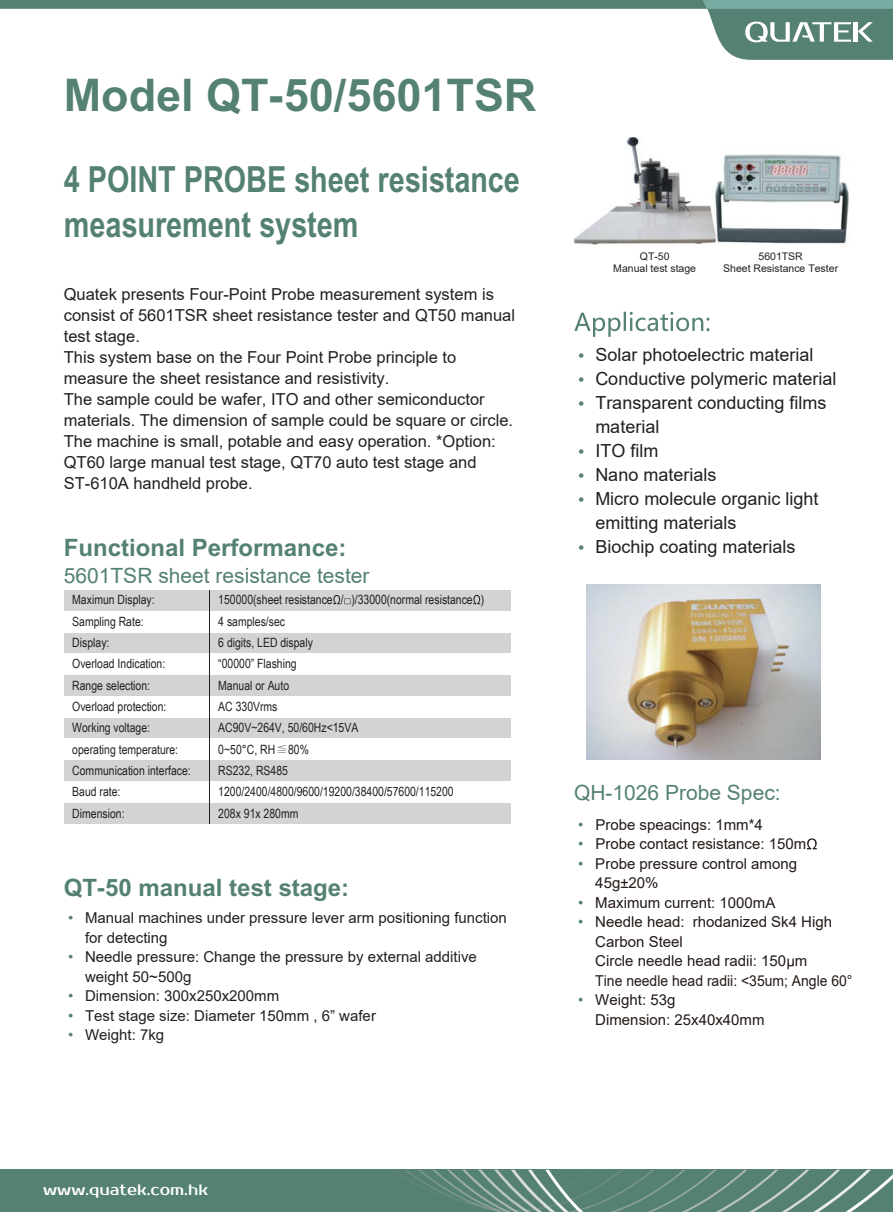
<style>
.page{position:relative;width:893px;height:1212px;background:#fff}
.page>*{position:absolute;margin:0;border:0;box-sizing:border-box;transform-origin:0 0}
.t1{font:700 45px "Arial";color:#548174}
.t2{font:700 36px/45px "Arial";color:#548174;scale:.8 1}
.t3{font:700 24px "Arial";color:#548174}
.t4{font:21px "Arial";color:#548174}
.t5{font:18px/24px "Arial";color:#231f20}
.t6{font:18px/24px "Arial";color:#548174;text-align:justify}
.t7{font:16.5px/21px "Arial";color:#231f20}
.t8{font:15px/19.5px "Arial";color:#231916}
.t9{font:15px/19.5px "Arial";color:#231f20}
.t10{font:15px "Prosto";color:#fff}
.t11{font:15px/19.5px "Arial";color:#548174;text-align:justify}
.t12{font:12.75px/21.3px "Arial Narrow";color:#231f20}
.t13{font:10.5px/12px "Arial";color:#231f20;text-align:center}
.s1{font-family:"Adobe Song Std";font-weight:300}
</style>
<div class="page">
<img style="left:574px;top:137px;width:275px;height:107px">
<svg style="left:574px;top:312px;width:135px;height:25px"></svg>
<svg style="left:807px;top:838px;width:10px;height:11px"></svg>
<svg style="left:787px;top:958px;width:7px;height:11px"></svg>
<img style="left:587px;top:584px;width:234px;height:175px">
<div style="left:64px;top:590px;width:446px;height:21px;background:#d1d3d4"></div>
<div style="left:64px;top:632px;width:446px;height:22px;background:#d1d3d4"></div>
<div style="left:64px;top:675px;width:446px;height:21px;background:#d1d3d4"></div>
<div style="left:64px;top:717px;width:446px;height:22px;background:#d1d3d4"></div>
<div style="left:64px;top:760px;width:446px;height:21px;background:#d1d3d4"></div>
<div style="left:64px;top:802px;width:446px;height:22px;background:#d1d3d4"></div>
<div style="left:64px;top:611px;width:446px;height:22px;background:#fff"></div>
<div style="left:64px;top:696px;width:446px;height:22px;background:#fff"></div>
<div style="left:64px;top:781px;width:446px;height:22px;background:#fff"></div>
<svg style="left:333px;top:595px;width:17px;height:9px"></svg>
<svg style="left:473px;top:595px;width:7px;height:9px"></svg>
<hr style="left:209px;top:590px;width:1px;height:234px;background:#231f20">
<div style="left:1px;top:1170px;width:892px;height:42px;background:#548174"></div>
<svg style="left:393px;top:1170px;width:500px;height:42px"></svg>
<svg style="left:0;top:0;width:893px;height:60px"></svg>
<h1 class="t1" style="left:64px;top:69px;width:474px">Model QT-50/5601TSR</h1>
<h2 class="t2" style="left:64px;top:158px;width:572px">4 POINT PROBE sheet resistance measurement system</h2>
<p class="t7" style="left:64px;top:284px;width:453px">Quatek presents Four-Point Probe measurement system is consist of 5601TSR sheet resistance tester and QT50 manual test stage.<br>This system base on the Four Point Probe principle to measure the sheet resistance and resistivity.<br>The sample could be wafer, ITO and other semiconductor materials. The dimension of sample could be square or circle.<br>The machine is small, potable and easy operation. *Option:<br>QT60 large manual test stage, QT70 auto test stage and ST-610A handheld probe.</p>
<h3 class="t3" style="left:64px;top:533px;width:284px">Functional Performance:</h3>
<p class="t4" style="left:64px;top:561px;width:307px">5601TSR sheet resistance tester</p>
<p class="t12" style="left:72px;top:589px;width:120px">Maximun Display:<br>Sampling Rate:<br>Display:<br>Overload Indication:<br>Range selection:<br>Overload protection:<br>Working voltage: operating temperature:<br>Communication interface:<br>Baud rate:<br>Dimension:</p>
<p class="t12" style="left:218px;top:589px;width:267px">150000(sheet resistance / )/33000(normal resistance )<br>4 samples/sec<br>6 digits, LED dispaly<br>“00000” Flashing<br>Manual or Auto<br>AC 330Vrms<br>AC90V~264V, 50/60Hz&lt;15VA<br>0~50°C, RH<span class="s1">≦</span>80%<br>RS232, RS485<br>1200/2400/4800/9600/19200/38400/57600/115200<br>208x 91x 280mm</p>
<h3 class="t3" style="left:64px;top:874px;width:287px">QT-50 manual test stage:</h3>
<p class="t11" style="left:68px;top:908px;width:7px">•</p>
<p class="t11" style="left:68px;top:947px;width:7px">•</p>
<p class="t11" style="left:68px;top:986px;width:7px">• • •</p>
<p class="t9" style="left:85px;top:908px;width:423px">Manual machines under pressure lever arm positioning function for detecting<br>Needle pressure: Change the pressure by external additive weight 50~500g<br>Dimension: 300x250x200mm<br>Test stage size: Diameter 150mm , 6” wafer<br>Weight: 7kg</p>
<p class="t13" style="left:613px;top:250px;width:84px">QT-50<br>Manual test stage</p>
<p class="t13" style="left:723px;top:250px;width:116px">5601TSR<br>Sheet Resistance Tester</p>
<p class="t6" style="left:578px;top:343px;width:8px">• • •</p>
<p class="t6" style="left:578px;top:439px;width:8px">• • •</p>
<p class="t6" style="left:578px;top:535px;width:8px">•</p>
<p class="t5" style="left:595px;top:342px;width:243px">Solar photoelectric material<br>Conductive polymeric material<br>Transparent conducting films material<br>ITO film<br>Nano materials<br>Micro molecule organic light emitting materials<br>Biochip coating materials</p>
<p class="t4" style="left:574px;top:778px;width:208px">QH-1026 Probe Spec:</p>
<p class="t11" style="left:578px;top:815px;width:7px">• • •</p>
<p class="t11" style="left:578px;top:893px;width:7px">• •</p>
<p class="t11" style="left:578px;top:990px;width:7px">•</p>
<p class="t8" style="left:595px;top:815px;width:259px">Probe speacings: 1mm*4<br>Probe contact resistance: 150m<br>Probe pressure control among<br>45g±20%<br>Maximum current: 1000mA<br>Needle head: rhodanized Sk4 High<br>Carbon Steel<br>Circle needle head radii: 150 m<br>Tine needle head radii: &lt;35um; Angle 60°<br>Weight: 53g<br>Dimension: 25x40x40mm</p>
<p class="t10" style="left:43px;top:1181px;width:166px">www.quatek.com.hk</p>
</div>
